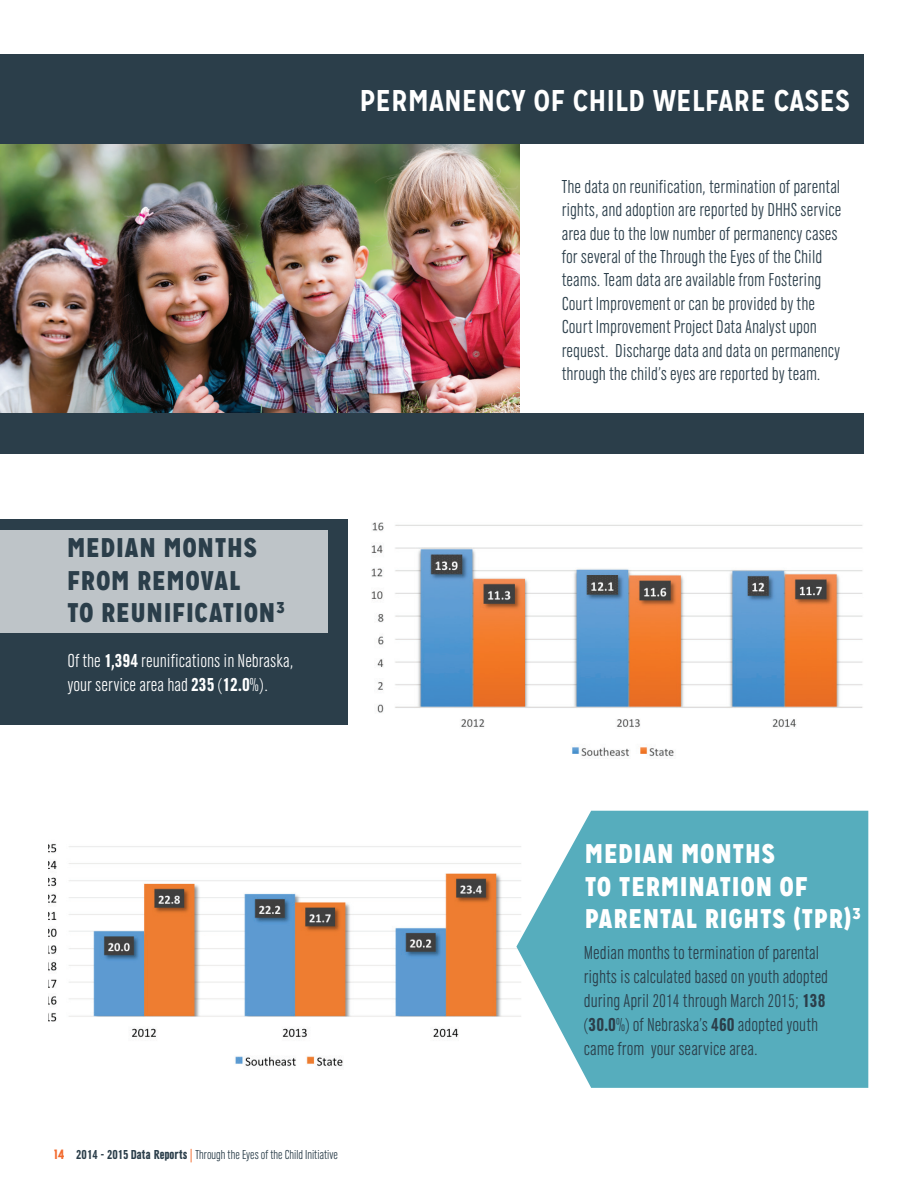
<style>
.page{position:relative;width:918px;height:1188px;background:#fff}
.page>*{position:absolute;margin:0;border:0;box-sizing:border-box;transform-origin:0 0}
.t1{font:700 30px "Mission Gothic";color:#fff}
.t2{font:900 27px/32.4px "Mission Gothic";letter-spacing:.05em;color:#fff}
.t3{font:900 27px/32.4px "Mission Gothic";letter-spacing:.05em;color:#2b3e4a}
.t4{font:300 19.5px/23.4px "URW Grotesk Con E";color:#2b3e4a}
.t5{font:300 19.5px/24px "URW Grotesk Con E";color:#fff}
.t6{font:300 13.5px "URW Grotesk Con";color:#2b3e4a}
.s1{font-family:"URW Grotesk Con";font-weight:700}
.s2{font-family:"Mission Gothic";font-weight:700;color:#f26a2d}
.s3{font-weight:700}
.s4{font-family:"Minion Pro";font-weight:400;color:#f26a2d}
</style>
<div class="page">
<img style="left:49px;top:843px;width:467px;height:224px">
<div style="left:0;top:54px;width:864px;height:90px;background:#2b3e4a"></div>
<img style="left:371px;top:522px;width:492px;height:235px">
<img style="left:0;top:144px;width:519px;height:269px">
<div style="left:0;top:413px;width:864px;height:40px;background:#2b3e4a"></div>
<div style="left:1px;top:519px;width:347px;height:206px;background:#2b3e4a"></div>
<div style="left:0;top:530px;width:328px;height:103px;background:#bec4c8"></div>
<svg style="left:516px;top:811px;width:352px;height:277px;background:#69b6c4"></svg>
<h1 class="t1" style="left:360px;top:81px;width:492px">PERMANENCY OF CHILD WELFARE CASES</h1>
<p class="t4" style="left:562px;top:175px;width:281px">The data on reunification, termination of parental rights, and adoption are reported by DHHS service area due to the low number of permanency cases for several of the Through the Eyes of the Child teams. Team data are available from Fostering Court Improvement or can be provided by the Court Improvement Project Data Analyst upon request. Discharge data and data on permanency through the child’s eyes are reported by team.</p>
<h2 class="t3" style="left:68px;top:532px;width:218px">MEDIAN MONTHS<br>FROM REMOVAL<br>TO REUNIFICATION<sup>3</sup></h2>
<p class="t5" style="left:68px;top:649px;width:227px">Of the <span class="s1">1,394</span> reunifications in Nebraska, your service area had <span class="s1">235</span> (<span class="s1">12.0</span>%).</p>
<p class="t6" style="left:54px;top:1147px;width:285px"><span class="s2">14</span> <span class="s3">2014 - 2015 Data Reports</span> <span class="s4">|</span> Through the Eyes of the Child Initiative</p>
<h2 class="t2" style="left:585px;top:837px;width:277px">MEDIAN MONTHS<br>TO TERMINATION OF<br>PARENTAL RIGHTS (TPR)<sup>3</sup></h2>
<p class="t4" style="left:584px;top:941px;width:246px;line-height:24px">Median months to termination of parental rights is calculated based on youth adopted during April 2014 through March 2015; <span class="s1">138 </span>(<span class="s1">30.0</span>%) of Nebraska’s <span class="s1">460</span> adopted youth came from your searvice area.</p>
</div>
